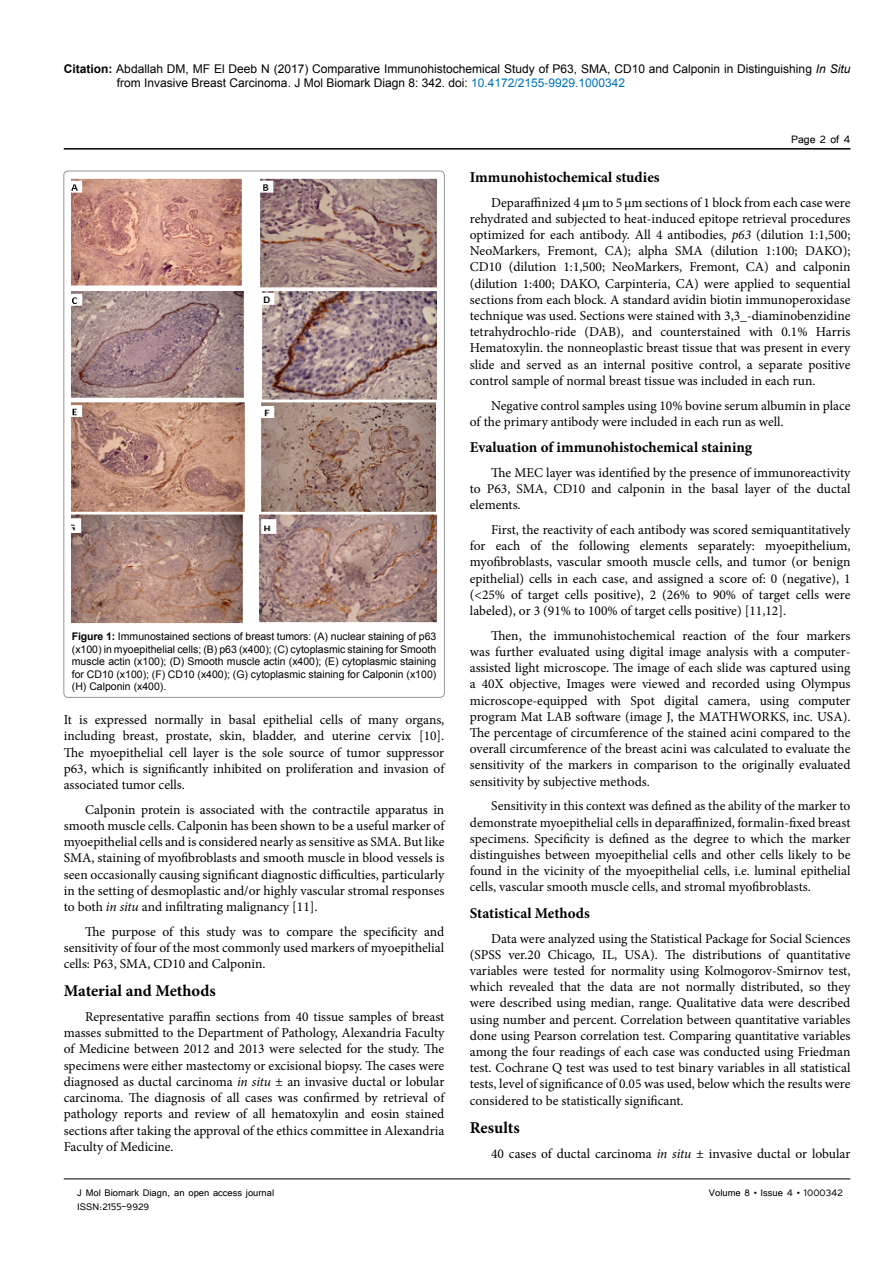
<style>
.page{position:relative;width:893px;height:1263px;background:#fff}
.page>*{position:absolute;margin:0;border:0;box-sizing:border-box;transform-origin:0 0}
.t1{font:700 16.5px "Minion Pro";color:#000}
.t2{font:700 15px "Minion Pro";color:#000}
.t3{font:13.5px/16.2px "Minion Pro";color:#000;text-align:justify}
.t4{font:13.5px "Tunga";color:#000}
.t5{font:12px/14.4px "Arial";color:#000}
.t6{font:12px "Tunga";color:#000}
.t7{font:10.5px/12.6px "Arial";color:#000;text-align:justify}
.s1{font-weight:700}
.s2{font-style:italic}
.s3{color:#0072bc}
</style>
<div class="page">
<hr style="left:64px;top:148px;width:786px;height:2px;background:#000">
<hr style="left:64px;top:1179px;width:786px;height:1px;background:#000">
<img style="left:72px;top:178px;width:364px;height:446px">
<p class="t5" style="left:117px;top:61px;width:735px;text-indent:-53px"><span class="s1">Citation:</span> Abdallah DM, MF El Deeb N (2017) Comparative Immunohistochemical Study of P63, SMA, CD10 and Calponin in Distinguishing <span class="s2">In Situ </span>from Invasive Breast Carcinoma. J Mol Biomark Diagn 8: 342. doi: <span class="s3">10.4172/2155-9929.1000342</span></p>
<p class="t7" style="left:72px;top:630px;width:366px"><span class="s1">Figure 1:</span> Immunostained sections of breast tumors: (A) nuclear staining of p63 (x100) in myoepithelial cells; (B) p63 (x400); (C) cytoplasmic staining for Smooth muscle actin (x100); (D) Smooth muscle actin (x400); (E) cytoplasmic staining for CD10 (x100); (F) CD10 (x400); (G) cytoplasmic staining for Calponin (x100) (H) Calponin (x400).</p>
<p class="t3" style="left:64px;top:712px;width:382px">It is expressed normally in basal epithelial cells of many organs, including breast, prostate, skin, bladder, and uterine cervix [10].<br>The myoepithelial cell layer is the sole source of tumor suppressor p63, which is significantly inhibited on proliferation and invasion of associated tumor cells.</p>
<p class="t3" style="left:64px;top:801px;width:382px;text-indent:21px">Calponin protein is associated with the contractile apparatus in smooth muscle cells. Calponin has been shown to be a useful marker of myoepithelial cells and is considered nearly as sensitive as SMA. But like SMA, staining of myofibroblasts and smooth muscle in blood vessels is seen occasionally causing significant diagnostic difficulties, particularly in the setting of desmoplastic and/or highly vascular stromal responses to both <span class="s2">in situ</span> and infiltrating malignancy [11].</p>
<p class="t3" style="left:64px;top:923px;width:382px;text-indent:21px">The purpose of this study was to compare the specificity and sensitivity of four of the most commonly used markers of myoepithelial cells: P63, SMA, CD10 and Calponin.</p>
<p class="t1" style="left:64px;top:979px;width:154px">Material and Methods</p>
<p class="t3" style="left:64px;top:1009px;width:382px;text-indent:21px">Representative paraffin sections from 40 tissue samples of breast masses submitted to the Department of Pathology, Alexandria Faculty of Medicine between 2012 and 2013 were selected for the study. The specimens were either mastectomy or excisional biopsy. The cases were diagnosed as ductal carcinoma <span class="s2">in situ</span> ± an invasive ductal or lobular carcinoma. The diagnosis of all cases was confirmed by retrieval of pathology reports and review of all hematoxylin and eosin stained sections after taking the approval of the ethics committee in Alexandria Faculty of Medicine.</p>
<p class="t4" style="left:791px;top:131px;width:61px">Page 2 of 4</p>
<p class="t2" style="left:470px;top:167px;width:191px">Immunohistochemical studies</p>
<p class="t3" style="left:470px;top:194px;width:382px;text-indent:21px">Deparaffinized 4 μm to 5 μm sections of 1 block from each case were rehydrated and subjected to heat-induced epitope retrieval procedures optimized for each antibody. All 4 antibodies, <span class="s2">p63</span> (dilution 1:1,500; NeoMarkers, Fremont, CA); alpha SMA (dilution 1:100; DAKO); CD10 (dilution 1:1,500; NeoMarkers, Fremont, CA) and calponin (dilution 1:400; DAKO, Carpinteria, CA) were applied to sequential sections from each block. A standard avidin biotin immunoperoxidase technique was used. Sections were stained with 3,3_-diaminobenzidine tetrahydrochlo-ride (DAB), and counterstained with 0.1% Harris Hematoxylin. the nonneoplastic breast tissue that was present in every slide and served as an internal positive control, a separate positive control sample of normal breast tissue was included in each run.</p>
<p class="t3" style="left:470px;top:397px;width:382px;text-indent:21px">Negative control samples using 10% bovine serum albumin in place of the primary antibody were included in each run as well.</p>
<p class="t2" style="left:470px;top:437px;width:284px">Evaluation of immunohistochemical staining</p>
<p class="t3" style="left:470px;top:465px;width:382px;text-indent:21px">The MEC layer was identified by the presence of immunoreactivity to P63, SMA, CD10 and calponin in the basal layer of the ductal elements.</p>
<p class="t3" style="left:470px;top:522px;width:382px;text-indent:21px">First, the reactivity of each antibody was scored semiquantitatively for each of the following elements separately: myoepithelium, myofibroblasts, vascular smooth muscle cells, and tumor (or benign epithelial) cells in each case, and assigned a score of: 0 (negative), 1 (&lt;25% of target cells positive), 2 (26% to 90% of target cells were labeled), or 3 (91% to 100% of target cells positive) [11,12].</p>
<p class="t3" style="left:470px;top:627px;width:382px;text-indent:21px">Then, the immunohistochemical reaction of the four markers was further evaluated using digital image analysis with a computer&shy;assisted light microscope. The image of each slide was captured using a 40X objective, Images were viewed and recorded using Olympus microscope-equipped with Spot digital camera, using computer program Mat LAB software (image J, the MATHWORKS, inc. USA).<br>The percentage of circumference of the stained acini compared to the overall circumference of the breast acini was calculated to evaluate the sensitivity of the markers in comparison to the originally evaluated sensitivity by subjective methods.</p>
<p class="t3" style="left:470px;top:798px;width:382px;text-indent:21px">Sensitivity in this context was defined as the ability of the marker to demonstrate myoepithelial cells in deparaffinized, formalin-fixed breast specimens. Specificity is defined as the degree to which the marker distinguishes between myoepithelial cells and other cells likely to be found in the vicinity of the myoepithelial cells, i.e. luminal epithelial cells, vascular smooth muscle cells, and stromal myofibroblasts.</p>
<p class="t2" style="left:470px;top:902px;width:121px">Statistical Methods</p>
<p class="t3" style="left:470px;top:930px;width:382px;text-indent:21px">Data were analyzed using the Statistical Package for Social Sciences (SPSS ver.20 Chicago, IL, USA). The distributions of quantitative variables were tested for normality using Kolmogorov-Smirnov test, which revealed that the data are not normally distributed, so they were described using median, range. Qualitative data were described using number and percent. Correlation between quantitative variables done using Pearson correlation test. Comparing quantitative variables among the four readings of each case was conducted using Friedman test. Cochrane Q test was used to test binary variables in all statistical tests, level of significance of 0.05 was used, below which the results were considered to be statistically significant.</p>
<p class="t1" style="left:470px;top:1116px;width:51px">Results</p>
<p class="t3" style="left:491px;top:1145px;width:361px">40 cases of ductal carcinoma <span class="s2">in situ</span> ± invasive ductal or lobular</p>
<p class="t6" style="left:77px;top:1184px;width:198px">J Mol Biomark Diagn, an open access journal</p>
<p class="t6" style="left:709px;top:1184px;width:136px">Volume 8 • Issue 4 • 1000342</p>
<p class="t6" style="left:77px;top:1199px;width:74px">ISSN:2155-9929</p>
</div>
